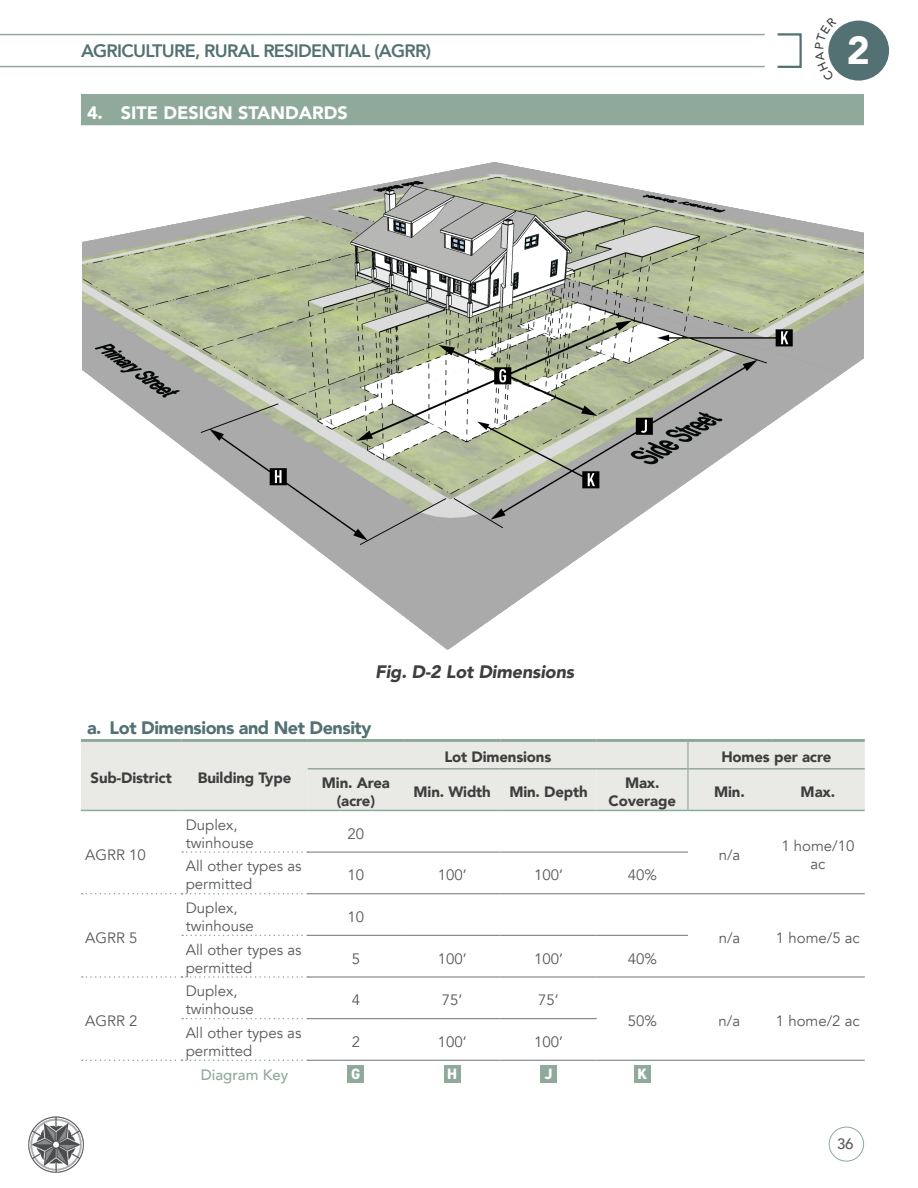
<style>
.page{position:relative;width:918px;height:1188px;background:#fff}
.page>*{position:absolute;margin:0;border:0;box-sizing:border-box;transform-origin:0 0}
.t1{font:900 39px "Avenir";color:#fff}
.t2{font:800 18px "Avenir";color:#537173}
.t3{font:900 18px "Avenir";letter-spacing:-.025em;color:#537173}
.t4{font:900 18px "Avenir";color:#fff}
.t5{font:italic 900 18px "Avenir";letter-spacing:-.01em;color:#3e3e3f}
.t6{font:15px/18px "Avenir";color:#57585a}
.t7{font:900 15px/18px "Avenir";letter-spacing:-.01em;color:#3e3e3f;text-align:center}
.t8{font:500 15px "Avenir";color:#8fa99b}
.t9{font:800 15px "DIN2014";color:#fff}
.t10{font:500 15px "Avenir";color:#57585a}
</style>
<div class="page">
<hr style="left:0;top:34px;width:1px;height:33px;background:#8fa99b">
<hr style="left:0;top:34px;width:765px;height:1px;background:#8fa99b">
<hr style="left:0;top:66px;width:765px;height:1px;background:#8fa99b">
<img style="left:28px;top:1116px;width:56px;height:57px">
<div style="left:828px;top:20px;width:62px;height:61px;background:#537173;border-radius:50%"></div>
<div style="left:827px;top:19px;width:64px;height:63px;border:2px solid #fff;border-radius:50%"></div>
<div style="left:829px;top:1127px;width:35px;height:35px;border:1px solid #8fa99b;border-radius:50%"></div>
<div style="left:776px;top:33px;width:26px;height:35px;border:2px solid #537173"></div>
<div style="left:81px;top:94px;width:783px;height:30px;background:#8fa99b"></div>
<hr style="left:81px;top:124px;width:783px;height:1px;background:#8fa99b">
<img style="left:82px;top:163px;width:781px;height:486px">
<div style="left:81px;top:742px;width:784px;height:68px;background:#e9e9e6"></div>
<hr style="left:81px;top:739px;width:100px;height:3px;background:#8fa99b">
<hr style="left:181px;top:739px;width:127px;height:3px;background:#8fa99b">
<hr style="left:308px;top:739px;width:96px;height:3px;background:#8fa99b">
<hr style="left:404px;top:739px;width:96px;height:3px;background:#8fa99b">
<hr style="left:500px;top:739px;width:97px;height:3px;background:#8fa99b">
<hr style="left:597px;top:739px;width:91px;height:3px;background:#8fa99b">
<hr style="left:688px;top:739px;width:83px;height:3px;background:#8fa99b">
<hr style="left:771px;top:739px;width:94px;height:3px;background:#8fa99b">
<hr style="left:308px;top:768px;width:96px;height:2px;background:#8fa99b">
<hr style="left:404px;top:768px;width:96px;height:2px;background:#8fa99b">
<hr style="left:500px;top:768px;width:97px;height:2px;background:#8fa99b">
<hr style="left:597px;top:768px;width:91px;height:2px;background:#8fa99b">
<hr style="left:181px;top:810px;width:127px;height:1px;background:#8fa99b">
<hr style="left:308px;top:810px;width:96px;height:1px;background:#8fa99b">
<hr style="left:404px;top:810px;width:96px;height:1px;background:#8fa99b">
<hr style="left:500px;top:810px;width:97px;height:1px;background:#8fa99b">
<hr style="left:597px;top:810px;width:91px;height:1px;background:#8fa99b">
<svg style="left:182px;top:851px;width:126px;height:2px"></svg>
<svg style="left:182px;top:935px;width:126px;height:1px"></svg>
<svg style="left:182px;top:1018px;width:126px;height:1px"></svg>
<hr style="left:308px;top:852px;width:96px;height:1px;background:#808285">
<hr style="left:404px;top:852px;width:96px;height:1px;background:#808285">
<hr style="left:500px;top:852px;width:97px;height:1px;background:#808285">
<hr style="left:597px;top:852px;width:91px;height:1px;background:#808285">
<hr style="left:308px;top:893px;width:96px;height:1px;background:#808285">
<hr style="left:404px;top:893px;width:96px;height:1px;background:#808285">
<hr style="left:500px;top:893px;width:97px;height:1px;background:#808285">
<hr style="left:597px;top:893px;width:91px;height:1px;background:#808285">
<hr style="left:308px;top:935px;width:96px;height:1px;background:#808285">
<hr style="left:404px;top:935px;width:96px;height:1px;background:#808285">
<hr style="left:500px;top:935px;width:97px;height:1px;background:#808285">
<hr style="left:597px;top:935px;width:91px;height:1px;background:#808285">
<hr style="left:308px;top:976px;width:96px;height:2px;background:#808285">
<hr style="left:404px;top:976px;width:96px;height:2px;background:#808285">
<hr style="left:500px;top:976px;width:97px;height:2px;background:#808285">
<hr style="left:597px;top:976px;width:91px;height:2px;background:#808285">
<hr style="left:308px;top:1018px;width:96px;height:1px;background:#808285">
<hr style="left:404px;top:1018px;width:96px;height:1px;background:#808285">
<hr style="left:500px;top:1018px;width:97px;height:1px;background:#808285">
<hr style="left:308px;top:1060px;width:96px;height:1px;background:#808285">
<hr style="left:404px;top:1060px;width:96px;height:1px;background:#808285">
<hr style="left:500px;top:1060px;width:97px;height:1px;background:#808285">
<hr style="left:597px;top:1060px;width:91px;height:1px;background:#808285">
<hr style="left:687px;top:742px;width:2px;height:26px;background:#8fa99b">
<hr style="left:687px;top:770px;width:2px;height:40px;background:#8fa99b">
<hr style="left:688px;top:768px;width:83px;height:2px;background:#8fa99b">
<hr style="left:771px;top:768px;width:94px;height:2px;background:#8fa99b">
<hr style="left:688px;top:810px;width:83px;height:1px;background:#8fa99b">
<hr style="left:771px;top:810px;width:94px;height:1px;background:#8fa99b">
<hr style="left:688px;top:1060px;width:83px;height:1px;background:#808285">
<hr style="left:771px;top:1060px;width:94px;height:1px;background:#808285">
<hr style="left:81px;top:810px;width:100px;height:1px;background:#8fa99b">
<svg style="left:82px;top:893px;width:226px;height:1px"></svg>
<svg style="left:82px;top:976px;width:226px;height:2px"></svg>
<svg style="left:82px;top:1060px;width:226px;height:1px"></svg>
<hr style="left:688px;top:893px;width:83px;height:1px;background:#808285">
<hr style="left:771px;top:893px;width:94px;height:1px;background:#808285">
<hr style="left:688px;top:976px;width:83px;height:2px;background:#808285">
<hr style="left:771px;top:976px;width:94px;height:2px;background:#808285">
<div style="left:348px;top:1065px;width:16px;height:18px;background:#8fa99b"></div>
<div style="left:444px;top:1065px;width:17px;height:18px;background:#8fa99b"></div>
<div style="left:540px;top:1065px;width:17px;height:18px;background:#8fa99b"></div>
<div style="left:634px;top:1065px;width:17px;height:18px;background:#8fa99b"></div>
<svg style="left:827px;top:28px;width:10px;height:45px"></svg>
<p class="t2" style="left:81px;top:37px;width:37px">AGRICULTURE</p>
<p class="t2" style="left:195px;top:37px;width:21px">, RURAL</p>
<p class="t2" style="left:263px;top:37px;width:11px">RESIDENTIAL</p>
<p class="t2" style="left:374px;top:37px;width:30px">(AGRR</p>
<p class="t2" style="left:426px;top:37px;width:7px">)</p>
<p class="t4" style="left:87px;top:97px;width:114px">4. SITE DESIGN</p>
<p class="t4" style="left:238px;top:97px;width:110px">STANDARDS</p>
<h1 class="t1" style="left:847px;top:17px;width:25px">2</h1>
<p class="t5" style="left:375px;top:657px;width:200px">Fig. D-2 Lot Dimensions</p>
<p class="t3" style="left:87px;top:713px;width:286px">a. Lot Dimensions and Net Density</p>
<p class="t7" style="left:91px;top:768px;width:83px">Sub-District</p>
<p class="t7" style="left:198px;top:768px;width:95px">Building Type</p>
<p class="t7" style="left:444px;top:748px;width:108px">Lot Dimensions</p>
<p class="t7" style="left:721px;top:748px;width:111px">Homes per acre</p>
<p class="t7" style="left:322px;top:774px;width:69px">Min. Area (acre)</p>
<p class="t7" style="left:414px;top:783px;width:176px">Min. Width Min. Depth</p>
<p class="t7" style="left:609px;top:774px;width:69px">Max.<br>Coverage</p>
<p class="t7" style="left:714px;top:783px;width:32px">Min.</p>
<p class="t7" style="left:801px;top:783px;width:36px">Max.</p>
<p class="t6" style="left:85px;top:846px;width:62px">AGRR 10</p>
<p class="t6" style="left:186px;top:816px;width:70px">Duplex, twinhouse</p>
<p class="t6" style="left:348px;top:825px;width:18px">20</p>
<p class="t6" style="left:781px;top:837px;width:75px">1 home/10</p>
<p class="t6" style="left:719px;top:846px;width:23px">n/a</p>
<p class="t6" style="left:186px;top:858px;width:117px">All other types as</p>
<p class="t6" style="left:810px;top:855px;width:17px">ac</p>
<p class="t6" style="left:186px;top:876px;width:68px">permitted</p>
<p class="t6" style="left:348px;top:867px;width:18px">10</p>
<p class="t6" style="left:438px;top:867px;width:30px">100’</p>
<p class="t6" style="left:534px;top:867px;width:30px">100’</p>
<p class="t6" style="left:628px;top:867px;width:31px">40%</p>
<p class="t6" style="left:85px;top:929px;width:54px">AGRR 5</p>
<p class="t6" style="left:186px;top:899px;width:70px">Duplex, twinhouse</p>
<p class="t6" style="left:348px;top:908px;width:18px">10</p>
<p class="t6" style="left:186px;top:941px;width:117px">All other types as permitted</p>
<p class="t6" style="left:352px;top:950px;width:10px">5</p>
<p class="t6" style="left:438px;top:950px;width:30px">100’</p>
<p class="t6" style="left:534px;top:950px;width:30px">100’</p>
<p class="t6" style="left:628px;top:950px;width:31px">40%</p>
<p class="t6" style="left:719px;top:929px;width:23px">n/a</p>
<p class="t6" style="left:776px;top:929px;width:85px">1 home/5 ac</p>
<p class="t6" style="left:85px;top:1012px;width:54px">AGRR 2</p>
<p class="t6" style="left:186px;top:982px;width:70px">Duplex, twinhouse</p>
<p class="t6" style="left:352px;top:991px;width:10px">4</p>
<p class="t6" style="left:442px;top:991px;width:22px">75’</p>
<p class="t6" style="left:538px;top:991px;width:22px">75’</p>
<p class="t6" style="left:628px;top:1012px;width:31px">50%</p>
<p class="t6" style="left:719px;top:1012px;width:23px">n/a</p>
<p class="t6" style="left:776px;top:1012px;width:85px">1 home/2 ac</p>
<p class="t6" style="left:186px;top:1024px;width:117px">All other types as permitted</p>
<p class="t6" style="left:352px;top:1033px;width:10px">2</p>
<p class="t6" style="left:438px;top:1033px;width:30px">100’</p>
<p class="t6" style="left:534px;top:1033px;width:30px">100’</p>
<p class="t8" style="left:201px;top:1061px;width:89px">Diagram Key</p>
<p class="t9" style="left:351px;top:1064px;width:11px">G</p>
<p class="t9" style="left:447px;top:1064px;width:11px">H</p>
<p class="t9" style="left:545px;top:1064px;width:9px">J</p>
<p class="t9" style="left:637px;top:1064px;width:11px">K</p>
<p class="t10" style="left:837px;top:1131px;width:18px">36</p>
</div>
